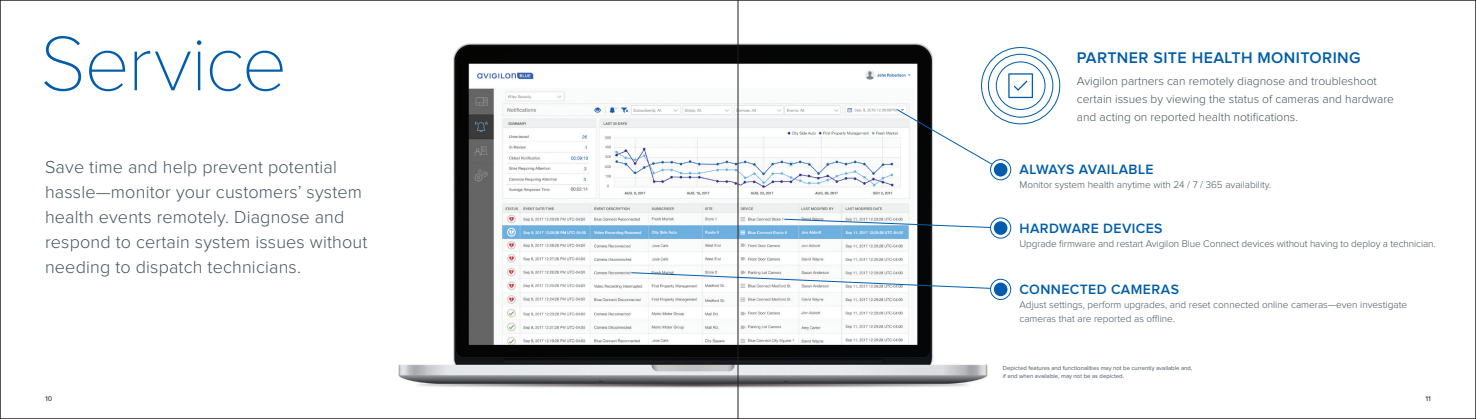
<style>
.page{position:relative;width:1476px;height:419px;background:#fff}
.page>*{position:absolute;margin:0;border:0;box-sizing:border-box;transform-origin:0 0}
.Title_1_White_-_30pt{font:100 80px "Proxima Nova T";letter-spacing:-.025em;color:#015dab}
.Main_Body_Text_-_12p{font:300 18px/25px "Proxima Nova";letter-spacing:.01em;color:#45555f}
.Title_3_Semi_-_16pt{font:600 16px "Proxima Nova";letter-spacing:.025em;color:#015dab}
.Title_3_Semi_Pointer{font:600 14px "Proxima Nova";letter-spacing:.03em;color:#015dab}
.Main_Body_Text_-_12p-2{font:300 12px/18px "Proxima Nova";color:#45555f}
.Labels_Text_-_10pt_L{font:300 10px/14px "Proxima Nova";color:#45555f}
.t1{font:600 7.2px "Proxima Nova";color:#45555f}
.Footnote{font:6px/7px "Proxima Nova";color:#45555f}
</style>
<div class="page">
<img style="left:398px;top:14px;width:610px;height:396px">
<svg style="left:991px;top:159px;width:20px;height:21px"></svg>
<div style="left:990px;top:159px;width:21px;height:21px;border:1px solid #015dab;border-radius:50%"></div>
<div style="left:994px;top:163px;width:13px;height:13px;background:#015dab;border-radius:50%"></div>
<svg style="left:991px;top:218px;width:20px;height:20px"></svg>
<div style="left:990px;top:217px;width:21px;height:21px;border:1px solid #015dab;border-radius:50%"></div>
<div style="left:994px;top:221px;width:13px;height:14px;background:#015dab;border-radius:50%"></div>
<svg style="left:991px;top:279px;width:20px;height:20px"></svg>
<div style="left:990px;top:278px;width:21px;height:22px;border:1px solid #015dab;border-radius:50%"></div>
<div style="left:994px;top:282px;width:13px;height:14px;background:#015dab;border-radius:50%"></div>
<svg style="left:896px;top:46px;width:165px;height:119px"></svg>
<svg style="left:784px;top:218px;width:207px;height:10px"></svg>
<svg style="left:631px;top:271px;width:360px;height:18px"></svg>
<hr style="left:738px;top:0;width:1px;height:418px;background:#231f20">
<p class="Title_1_White_-_30pt" style="left:40px;top:4px;width:249px">Service</p>
<p class="Main_Body_Text_-_12p" style="left:45px;top:155px;width:324px">Save time and help prevent potential hassle—monitor your customers’ system health events remotely. Diagnose and respond to certain system issues without needing to dispatch technicians.</p>
<p class="Title_3_Semi_-_16pt" style="left:1077px;top:49px;width:285px">PARTNER SITE HEALTH MONITORING</p>
<p class="Main_Body_Text_-_12p-2" style="left:1077px;top:72px;width:319px">Avigilon partners can remotely diagnose and troubleshoot certain issues by viewing the status of cameras and hardware and acting on reported health notifications.</p>
<p class="Title_3_Semi_Pointer" style="left:1020px;top:161px;width:136px">ALWAYS AVAILABLE</p>
<p class="Labels_Text_-_10pt_L" style="left:1020px;top:178px;width:253px">Monitor system health anytime with 24 / 7 / 365 availability.</p>
<p class="Title_3_Semi_Pointer" style="left:1019px;top:221px;width:145px">HARDWARE DEVICES</p>
<p class="Labels_Text_-_10pt_L" style="left:1019px;top:237px;width:418px">Upgrade firmware and restart Avigilon Blue Connect devices without having to deploy a technician.</p>
<p class="Title_3_Semi_Pointer" style="left:1020px;top:281px;width:161px">CONNECTED CAMERAS</p>
<p class="Labels_Text_-_10pt_L" style="left:1020px;top:298px;width:389px">Adjust settings, perform upgrades, and reset connected online cameras—even investigate cameras that are reported as offline.</p>
<p class="Footnote" style="left:1003px;top:365px;width:191px">Depicted features and functionalities may not be currently available and, if and when available, may not be as depicted.</p>
<p class="t1" style="left:45px;top:394px;width:9px">10</p>
<p class="t1" style="left:1425px;top:394px;width:7px">11</p>
</div>
